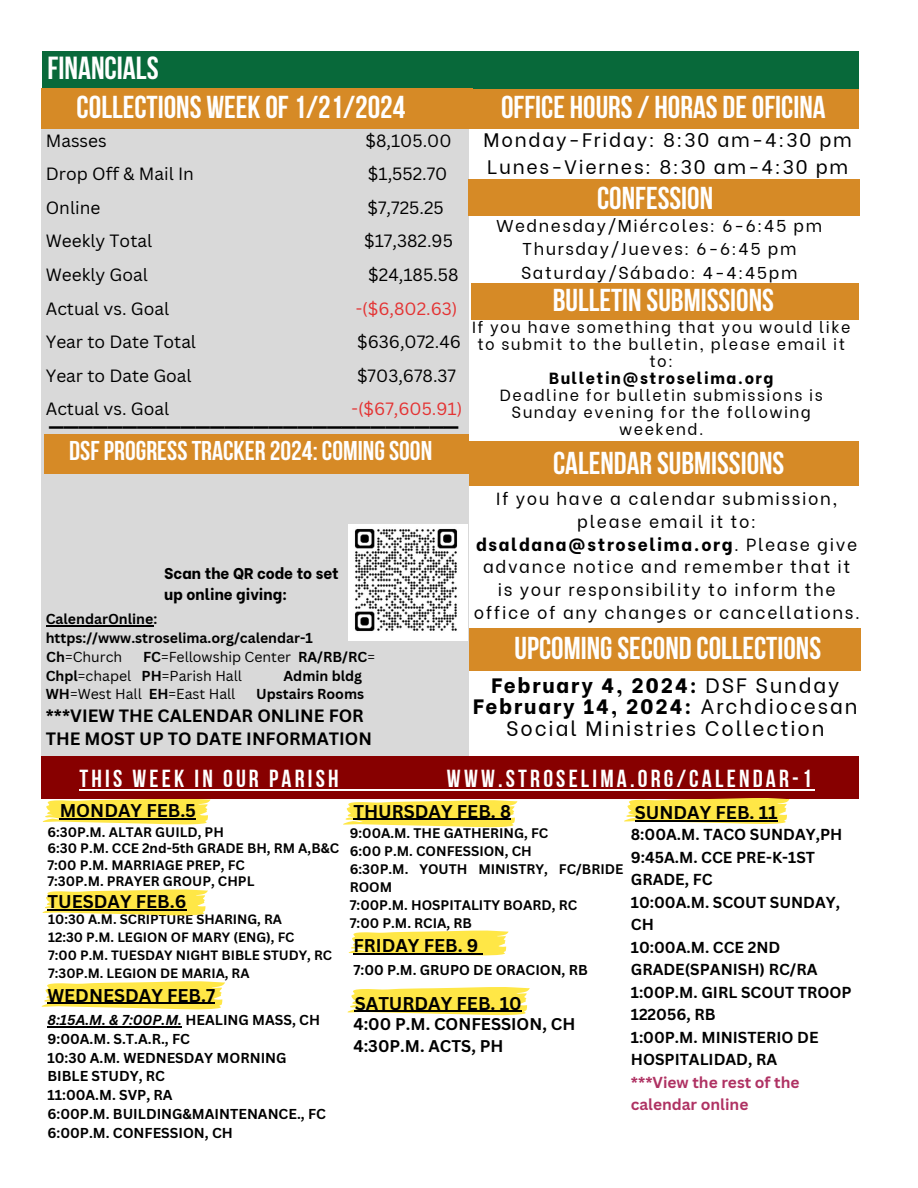
<style>
.page{position:relative;width:918px;height:1188px;background:#fff}
.page>*{position:absolute;margin:0;border:0;box-sizing:border-box;transform-origin:0 0}
.t1{font:34.05px "Canva Sans";color:#000}
.t2{font:700 31.8px "Bebas Neue";color:#fff}
.t3{font:700 31.65px "Bebas Neue";color:#fff}
.t4{font:700 31.5px "Bebas Neue";color:#fff}
.t5{font:700 27px "Bebas Neue";color:#fff}
.t6{font:24.6px "Bebas Neue Cyrillic";letter-spacing:.13em;color:#fff}
.t7{font:20.7px/21.3px "Be Vietnam";letter-spacing:.09em;color:#000;text-align:center}
.t8{font:19.5px/27px "Be Vietnam";letter-spacing:.09em;color:#000}
.t9{font:700 18px "Canva Sans";color:#000}
.t10{font:17.55px/22.6px "Be Vietnam";letter-spacing:.09em;color:#000;text-align:center}
.t11{font:700 17.4px "Canva Sans";color:#000}
.t12{font:17.25px "Canva Sans";color:#000}
.t13{font:17.25px "Canva Sans";color:#e43333}
.t14{font:17.1px "Be Vietnam";letter-spacing:.09em;color:#000}
.t15{font:700 16.5px/22.5px "Canva Sans";color:#000}
.t16{font:16.05px/17.1px "Be Vietnam";letter-spacing:.09em;color:#000;text-align:center}
.t17{font:800 16.05px "Be Vietnam";letter-spacing:.09em;color:#000}
.t18{font:700 15.45px/22.5px "Canva Sans";color:#000}
.t19{font:800 15.45px "Be Vietnam";color:#000}
.t20{font:700 15.45px/22.5px "Canva Sans";color:#af3263}
.t21{font:14.1px "Canva Sans";color:#000}
.t22{font:700 14.1px "Canva Sans";color:#000}
.t23{font:700 13.95px "Canva Sans";color:#000}
.t24{font:italic 700 13.95px "Canva Sans";color:#000}
.t25{font:700 13.5px/18px "Canva Sans";color:#000}
.t26{font:700 13.35px "Canva Sans";color:#000}
.t27{font:700 13.2px "Canva Sans";color:#000}
.s1{font-weight:700}
.s2{font-weight:800}
.s3{font-style:normal}
</style>
<div class="page">
<div style="left:472px;top:88px;width:386px;height:41px;background:#d68a26"></div>
<div style="left:42px;top:51px;width:816px;height:37px;background:#08693a"></div>
<div style="left:468px;top:628px;width:393px;height:42px;background:#d68a26"></div>
<div style="left:41px;top:125px;width:427px;height:634px;background:#d9d9d9"></div>
<div style="left:41px;top:88px;width:432px;height:41px;background:#d68a26"></div>
<img style="left:348px;top:525px;width:119px;height:115px">
<svg style="left:42px;top:799px;width:169px;height:26px;background:#f6e361"></svg>
<hr style="left:60px;top:818px;width:136px;height:1px;background:#000">
<div style="left:42px;top:756px;width:817px;height:43px;background:#870000"></div>
<svg style="left:343px;top:800px;width:175px;height:28px;background:#f6e365"></svg>
<svg style="left:42px;top:889px;width:166px;height:27px;background:#f6e365"></svg>
<svg style="left:41px;top:981px;width:184px;height:29px;background:#f6e364"></svg>
<hr style="left:47px;top:1003px;width:168px;height:1px;background:#000">
<svg style="left:347px;top:987px;width:183px;height:29px;background:#f6e365"></svg>
<hr style="left:355px;top:1011px;width:167px;height:1px;background:#000">
<svg style="left:624px;top:798px;width:166px;height:26px;background:#fbe35b"></svg>
<hr style="left:353px;top:819px;width:158px;height:1px;background:#000">
<hr style="left:80px;top:789px;width:262px;height:2px;background:#fff">
<hr style="left:342px;top:789px;width:105px;height:2px;background:#fff">
<hr style="left:447px;top:789px;width:368px;height:2px;background:#fff">
<hr style="left:47px;top:909px;width:140px;height:1px;background:#000">
<hr style="left:47px;top:1027px;width:135px;height:1px;background:#000">
<svg style="left:348px;top:930px;width:161px;height:26px;background:#efdc5e"></svg>
<hr style="left:46px;top:626px;width:108px;height:1px;background:#000">
<hr style="left:635px;top:820px;width:143px;height:2px;background:#000">
<div style="left:469px;top:442px;width:389px;height:44px;background:#d68a26"></div>
<div style="left:468px;top:179px;width:392px;height:37px;background:#d68a26"></div>
<div style="left:471px;top:283px;width:387px;height:37px;background:#d68a26"></div>
<div style="left:44px;top:434px;width:424px;height:40px;background:#d68a26"></div>
<p class="t2" style="left:47px;top:55px;width:113px">FINANCIALS</p>
<p class="t3" style="left:77px;top:94px;width:330px">COLLECTIONS WEEK OF1/21/2024</p>
<p class="t12" style="left:46px;top:128px;width:63px">Masses</p>
<p class="t12" style="left:366px;top:128px;width:88px">$8,105.00</p>
<p class="t12" style="left:46px;top:162px;width:150px">Drop Off &amp; Mail In</p>
<p class="t12" style="left:368px;top:162px;width:81px">$1,552.70</p>
<p class="t12" style="left:46px;top:195px;width:56px">Online</p>
<p class="t12" style="left:368px;top:195px;width:78px">$7,725.25</p>
<p class="t12" style="left:46px;top:229px;width:108px">Weekly Total</p>
<p class="t12" style="left:364px;top:229px;width:90px">$17,382.95</p>
<p class="t12" style="left:46px;top:263px;width:104px">Weekly Goal</p>
<p class="t12" style="left:368px;top:263px;width:92px">$24,185.58</p>
<p class="t12" style="left:46px;top:296px;width:125px">Actual vs. Goal</p>
<p class="t13" style="left:356px;top:296px;width:103px">-($6,802.63)</p>
<p class="t12" style="left:46px;top:330px;width:152px">Year to Date Total</p>
<p class="t12" style="left:357px;top:330px;width:105px">$636,072.46</p>
<p class="t12" style="left:46px;top:363px;width:147px">Year to Date Goal</p>
<p class="t12" style="left:357px;top:363px;width:101px">$703,678.37</p>
<p class="t12" style="left:46px;top:397px;width:125px">Actual vs. Goal</p>
<p class="t13" style="left:351px;top:397px;width:112px">-($67,605.91)</p>
<p class="t1" style="left:49px;top:389px;width:411px">____________________________</p>
<p class="t5" style="left:69px;top:439px;width:364px">DSFPROGRESSTRACKER 2024: COMINGSOON</p>
<h2 class="t19" style="left:164px;top:560px;width:176px">Scan the QR code to set</h2>
<h2 class="t19" style="left:164px;top:582px;width:125px">up online giving:</h2>
<h5 class="t22" style="left:46px;top:609px;width:113px">CalendarOnline:</h5>
<h4 class="t22" style="left:46px;top:628px;width:269px">https://www.stroselima.org/calendar-1</h4>
<p class="t21" style="left:46px;top:647px;width:77px"><span class="s1">Ch</span>=Church</p>
<p class="t21" style="left:143px;top:647px;width:234px"><span class="s1">FC</span>=Fellowship Center <span class="s1">RA/RB/RC</span>=</p>
<h6 class="t21" style="left:46px;top:666px;width:198px"><span class="s1">Chpl</span>=chapel <span class="s1">PH</span>=Parish Hall</h6>
<h6 class="t22" style="left:283px;top:666px;width:80px">Admin bldg</h6>
<p class="t21" style="left:46px;top:684px;width:191px"><span class="s1">WH</span>=West Hall <span class="s1">EH</span>=East Hall</p>
<p class="t22" style="left:256px;top:684px;width:109px">Upstairs Rooms</p>
<p class="t11" style="left:46px;top:703px;width:320px">***VIEW THE CALENDAR ONLINE FOR</p>
<h6 class="t11" style="left:46px;top:727px;width:328px">THE MOST UP TO DATE INFORMATION</h6>
<p class="t4" style="left:501px;top:94px;width:326px">OFFICE HOURS / HORAS DE OFICINA</p>
<p class="t8" style="left:484px;top:124px;width:370px">Monday-Friday: 8:30 am-4:30 pm<br>Lunes-Viernes: 8:30 am-4:30 pm</p>
<p class="t4" style="left:597px;top:185px;width:117px">CONFESSION</p>
<p class="t14" style="left:496px;top:211px;width:327px">Wednesday/Miércoles: 6-6:45 pm</p>
<h6 class="t14" style="left:522px;top:235px;width:276px">Thursday/Jueves: 6-6:45 pm</h6>
<p class="t14" style="left:521px;top:259px;width:278px">Saturday/Sábado: 4-4:45pm</p>
<p class="t4" style="left:553px;top:288px;width:223px">BULLETIN SUBMISSIONS</p>
<h6 class="t16" style="left:472px;top:317px;width:380px">If you have something that you would like to submit to the bulletin, please email it to:</h6>
<p class="t17" style="left:549px;top:365px;width:226px">Bulletin@stroselima.org</p>
<h6 class="t16" style="left:500px;top:385px;width:324px">Deadline for bulletin submissions is<br>Sunday evening for the following weekend.</h6>
<p class="t4" style="left:553px;top:451px;width:233px">CALENDAR SUBMISSIONS</p>
<p class="t10" style="left:476px;top:486px;width:382px">If you have a calendar submission, please email it to: <span class="s2">dsaldana@stroselima.org</span>. Please give advance notice and remember that it is your responsibility to inform the</p>
<h6 class="t10" style="left:474px;top:599px;width:388px">office of any changes or cancellations.</h6>
<p class="t4" style="left:515px;top:635px;width:308px">UPCOMING SECOND COLLECTIONS</p>
<p class="t7" style="left:473px;top:673px;width:386px"><span class="s2">February 4, 2024:</span> DSF Sunday<br><span class="s2">February 14, 2024:</span> Archdiocesan<br>Social Ministries Collection</p>
<p class="t6" style="left:80px;top:769px;width:261px">THIS WEEK IN OUR PARISH</p>
<p class="t6" style="left:447px;top:769px;width:366px">WWW.STROSELIMA.ORG/CALENDAR-1</p>
<p class="t9" style="left:60px;top:798px;width:138px">MONDAY FEB.5</p>
<h6 class="t26" style="left:47px;top:822px;width:178px">6:30P.M. ALTAR GUILD, PH</h6>
<p class="t26" style="left:47px;top:839px;width:293px">6:30 P.M. CCE 2nd-5th GRADE BH, RM A,B&amp;C</p>
<p class="t26" style="left:47px;top:855px;width:199px">7:00 P.M. MARRIAGE PREP, FC</p>
<p class="t26" style="left:47px;top:872px;width:208px">7:30P.M. PRAYER GROUP, CHPL</p>
<p class="t9" style="left:47px;top:889px;width:140px">TUESDAY FEB.6</p>
<p class="t27" style="left:48px;top:910px;width:235px">10:30 A.M. SCRIPTURE SHARING, RA</p>
<p class="t27" style="left:48px;top:928px;width:248px">12:30 P.M. LEGION OF MARY (ENG), FC</p>
<p class="t27" style="left:48px;top:946px;width:285px">7:00 P.M. TUESDAY NIGHT BIBLE STUDY, RC</p>
<p class="t27" style="left:48px;top:964px;width:203px">7:30P.M. LEGION DE MARIA, RA</p>
<p class="t9" style="left:47px;top:983px;width:169px">WEDNESDAY FEB.7</p>
<p class="t24" style="left:47px;top:1011px;width:274px">8:15A.M. &amp; 7:00P.M. <span class="s3">HEALING MASS, CH</span></p>
<p class="t23" style="left:47px;top:1029px;width:144px">9:00A.M. S.T.A.R., FC</p>
<h5 class="t23" style="left:47px;top:1048px;width:241px">10:30 A.M. WEDNESDAY MORNING</h5>
<h2 class="t23" style="left:47px;top:1067px;width:119px">BIBLE STUDY, RC</h2>
<p class="t23" style="left:47px;top:1085px;width:127px">11:00A.M. SVP, RA</p>
<p class="t23" style="left:47px;top:1104px;width:280px">6:00P.M. BUILDING&amp;MAINTENANCE., FC</p>
<p class="t23" style="left:47px;top:1123px;width:187px">6:00P.M. CONFESSION, CH</p>
<p class="t9" style="left:353px;top:799px;width:159px">THURSDAY FEB. 8</p>
<p class="t25" style="left:350px;top:824px;width:200px">9:00A.M. THE GATHERING, FC</p>
<p class="t25" style="left:350px;top:842px;width:184px">6:00 P.M. CONFESSION, CH</p>
<p class="t25" style="left:350px;top:860px;width:275px">6:30P.M. YOUTH MINISTRY, FC/BRIDE<br>ROOM</p>
<p class="t25" style="left:350px;top:896px;width:229px">7:00P.M. HOSPITALITY BOARD, RC</p>
<p class="t25" style="left:350px;top:914px;width:124px">7:00 P.M. RCIA, RB</p>
<p class="t9" style="left:353px;top:933px;width:127px">FRIDAY FEB. 9</p>
<h1 class="t23" style="left:353px;top:960px;width:236px">7:00 P.M. GRUPO DE ORACION, RB</h1>
<p class="t9" style="left:355px;top:990px;width:168px">SATURDAY FEB. 10</p>
<h3 class="t15" style="left:353px;top:1012px;width:223px">4:00 P.M. CONFESSION, CH<br>4:30P.M. ACTS, PH</h3>
<p class="t9" style="left:635px;top:800px;width:144px">SUNDAY FEB. 11</p>
<p class="t18" style="left:631px;top:823px;width:213px">8:00A.M. TACO SUNDAY,PH</p>
<p class="t18" style="left:631px;top:846px;width:186px">9:45A.M. CCE PRE-K-1ST<br>GRADE, FC</p>
<p class="t18" style="left:631px;top:891px;width:211px">10:00A.M. SCOUT SUNDAY,<br>CH</p>
<h2 class="t18" style="left:631px;top:936px;width:188px">10:00A.M. CCE 2ND<br>GRADE(SPANISH) RC/RA</h2>
<p class="t18" style="left:631px;top:981px;width:222px">1:00P.M. GIRL SCOUT TROOP<br>122056, RB</p>
<p class="t18" style="left:631px;top:1026px;width:189px">1:00P.M. MINISTERIO DE<br>HOSPITALIDAD, RA</p>
<h2 class="t20" style="left:631px;top:1071px;width:170px">***View the rest of the calendar online</h2>
</div>
